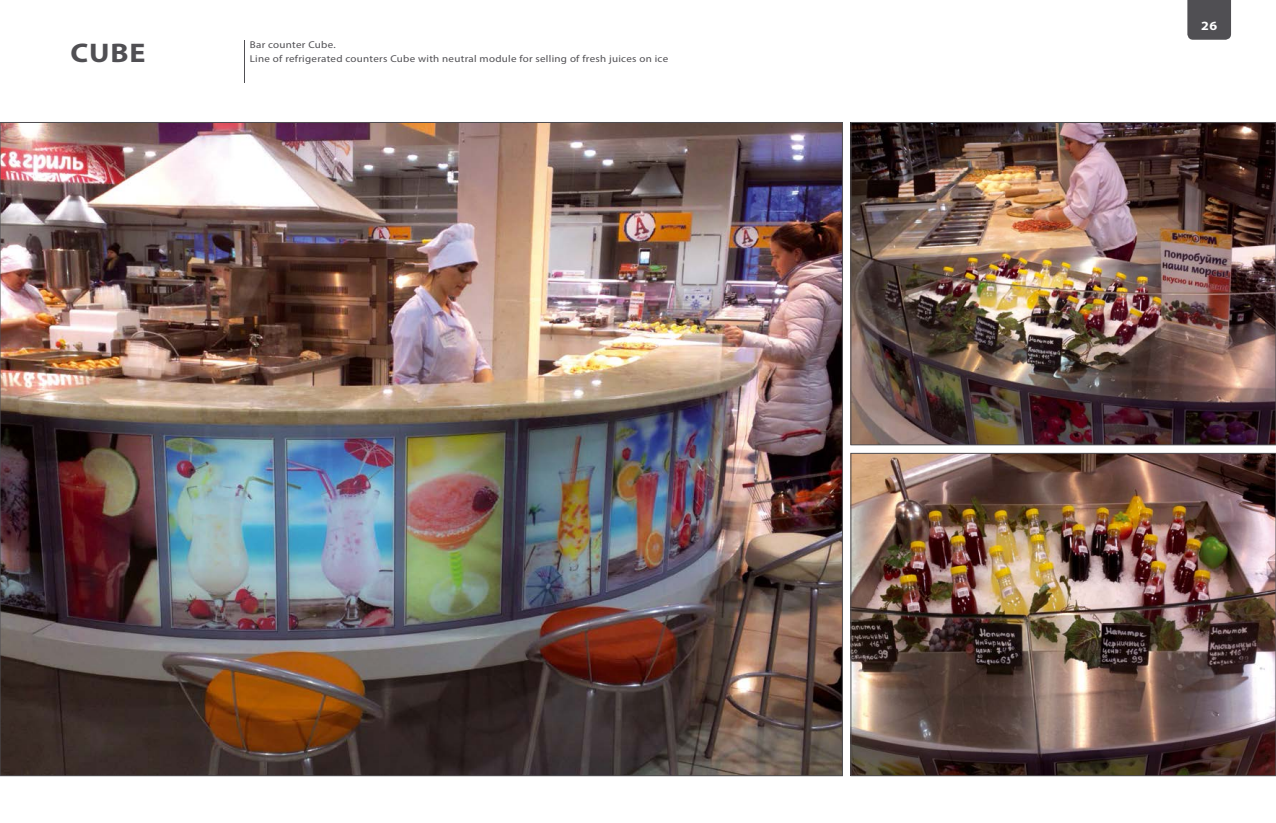
<style>
.page{position:relative;width:1276px;height:823px;background:#fff}
.page>*{position:absolute;margin:0;border:0;box-sizing:border-box;transform-origin:0 0}
.t1{font:700 27px "Myriad Pro";color:#504f53;scale:1.11 1}
.t2{font:700 12.6px "Myriad Pro";color:#fff;scale:1.11 1}
.t3{font:9.9px "Myriad Pro";letter-spacing:.025em;color:#504f53;scale:1.11 1}
</style>
<div class="page">
<div style="left:1187px;top:0;width:44px;height:40px;background:#504f53"></div>
<img style="left:2px;top:124px;width:838px;height:649px">
<img style="left:852px;top:124px;width:422px;height:319px">
<div style="left:850px;top:122px;width:426px;height:323px;border:1px solid #504f53"></div>
<img style="left:852px;top:455px;width:422px;height:318px">
<div style="left:850px;top:453px;width:426px;height:322px;border:1px solid #504f53"></div>
<hr style="left:244px;top:40px;width:1px;height:42px;background:#504f53">
<p class="t3" style="left:250px;top:39px;width:79px">Bar counter Cube.</p>
<h1 class="t1" style="left:71px;top:35px;width:69px">CUBE</h1>
<p class="t3" style="left:250px;top:53px;width:378px">Line of refrigerated counters Cube with neutral module for selling of fresh juices on ice</p>
<p class="t2" style="left:1201px;top:18px;width:16px">26</p>
</div>
